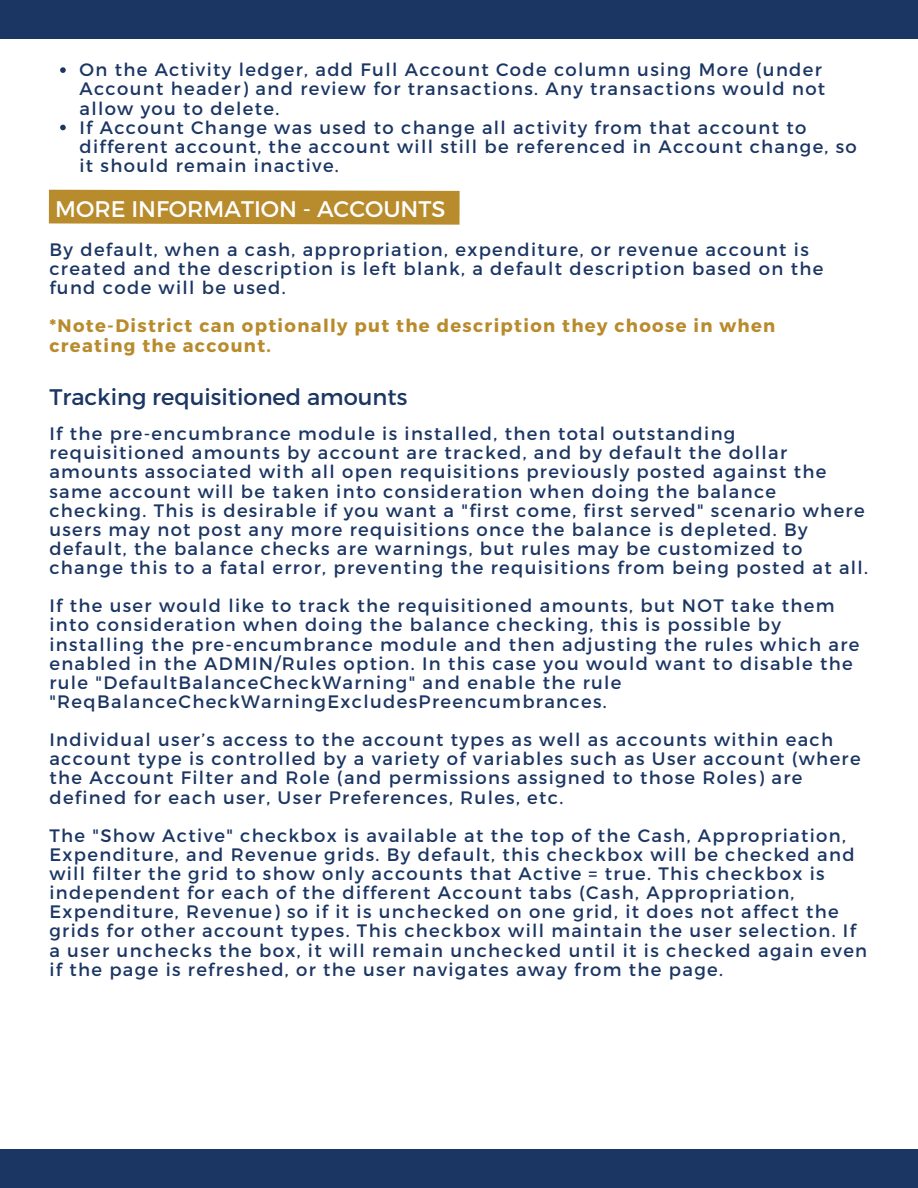
<style>
.page{position:relative;width:918px;height:1188px;background:#fff}
.page>*{position:absolute;margin:0;border:0;box-sizing:border-box;transform-origin:0 0}
.t1{font:22.5px "Montserrat";color:#1b3663}
.t2{font:22.5px "Montserrat";color:#fff}
.t3{font:18px/19.2px "Montserrat";letter-spacing:.075em;color:#1b3663}
.t4{font:700 18px/19.2px "Montserrat";letter-spacing:.075em;color:#b88b2d}
</style>
<div class="page">
<div style="left:0;top:0;width:918px;height:38px;background:#1b3663"></div>
<div style="left:0;top:1149px;width:918px;height:39px;background:#1b3663"></div>
<svg style="left:48px;top:189px;width:412px;height:36px;background:#bc923a"></svg>
<svg style="left:60px;top:67px;width:6px;height:6px"></svg>
<svg style="left:60px;top:125px;width:6px;height:5px"></svg>
<p class="t3" style="left:79px;top:59px;width:747px">On the Activity ledger, add Full Account Code column using More (under<br>Account header) and review for transactions. Any transactions would not allow you to delete.</p>
<p class="t3" style="left:79px;top:117px;width:779px">If Account Change was used to change all activity from that account to different account, the account will still be referenced in Account change, so it should remain inactive.</p>
<p class="t2" style="left:55px;top:194px;width:392px">MORE INFORMATION - ACCOUNTS</p>
<p class="t3" style="left:49px;top:239px;width:776px">By default, when a cash, appropriation, expenditure, or revenue account is created and the description is left blank, a default description based on the fund code will be used.</p>
<p class="t4" style="left:49px;top:316px;width:728px">*Note-District can optionally put the description they choose in when creating the account.</p>
<p class="t1" style="left:49px;top:382px;width:359px">Tracking requisitioned amounts</p>
<p class="t3" style="left:49px;top:423px;width:820px">If the pre-encumbrance module is installed, then total outstanding requisitioned amounts by account are tracked, and by default the dollar amounts associated with all open requisitions previously posted against the same account will be taken into consideration when doing the balance checking. This is desirable if you want a "first come, first served" scenario where users may not post any more requisitions once the balance is depleted. By default, the balance checks are warnings, but rules may be customized to change this to a fatal error, preventing the requisitions from being posted at all.</p>
<p class="t3" style="left:49px;top:595px;width:811px">If the user would like to track the requisitioned amounts, but NOT take them into consideration when doing the balance checking, this is possible by installing the pre-encumbrance module and then adjusting the rules which are enabled in the ADMIN/Rules option. In this case you would want to disable the rule "DefaultBalanceCheckWarning" and enable the rule "ReqBalanceCheckWarningExcludesPreencumbrances.</p>
<p class="t3" style="left:49px;top:729px;width:813px">Individual user’s access to the account types as well as accounts within each account type is controlled by a variety of variables such as User account (where the Account Filter and Role (and permissions assigned to those Roles) are defined for each user, User Preferences, Rules, etc.</p>
<p class="t3" style="left:49px;top:825px;width:819px">The "Show Active" checkbox is available at the top of the Cash, Appropriation, Expenditure, and Revenue grids. By default, this checkbox will be checked and will filter the grid to show only accounts that Active = true. This checkbox is independent for each of the different Account tabs (Cash, Appropriation, Expenditure, Revenue) so if it is unchecked on one grid, it does not affect the grids for other account types. This checkbox will maintain the user selection. If a user unchecks the box, it will remain unchecked until it is checked again even if the page is refreshed, or the user navigates away from the page.</p>
</div>
